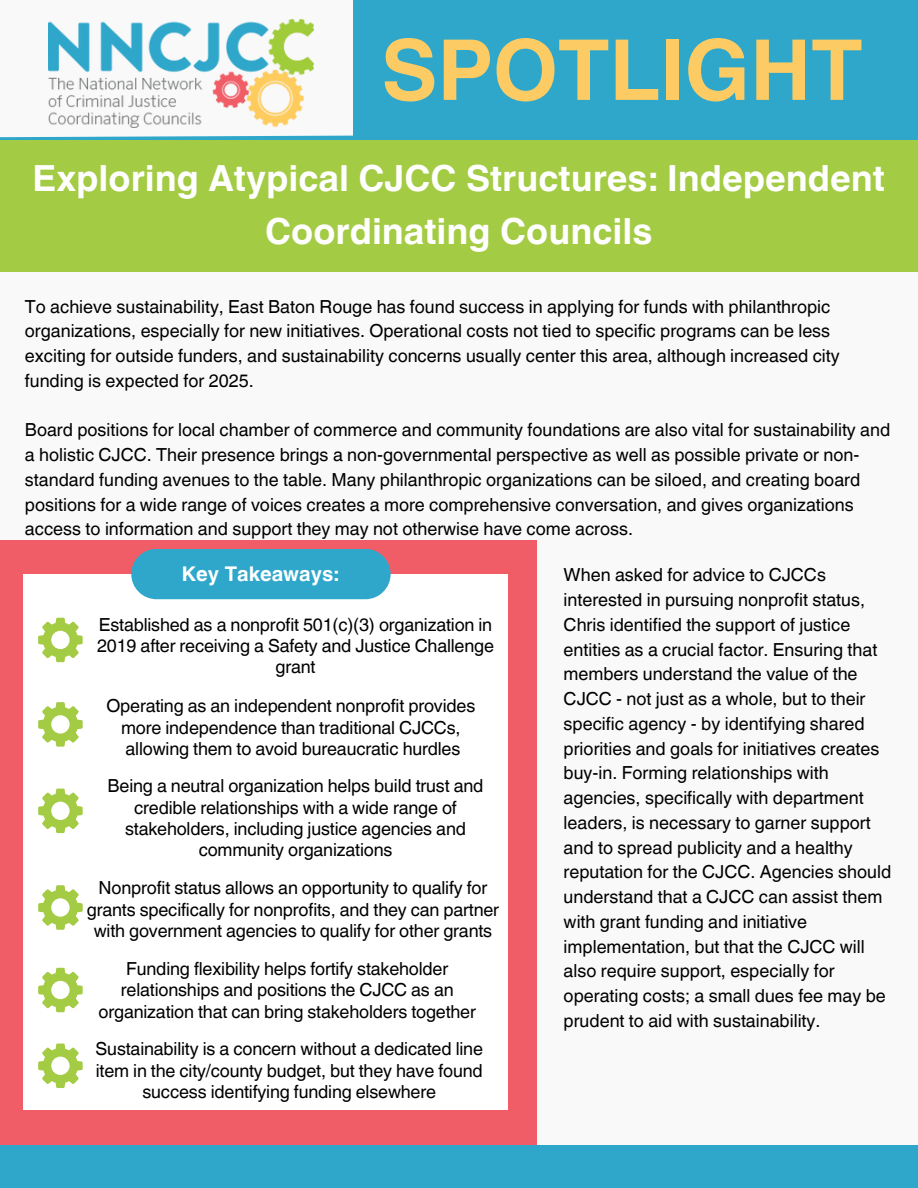
<style>
.page{position:relative;width:918px;height:1188px;background:#f9f9f9}
.page>*{position:absolute;margin:0;border:0;box-sizing:border-box;transform-origin:0 0}
.t1{font:700 84px "Helvetica World";color:#fccb63}
.t2{font:700 36px/52.8px "Helvetica World";color:#fff;text-align:center}
.t3{font:700 20.25px "Helvetica World";color:#fff}
.t4{font:18px/24.8px "Helvetica World";color:#000;text-align:center}
</style>
<div class="page">
<div style="left:353px;top:0;width:565px;height:140px;background:#2fa7ca"></div>
<img style="left:49px;top:19px;width:264px;height:108px">
<div style="left:0;top:540px;width:537px;height:648px;background:#f15d66"></div>
<div style="left:23px;top:574px;width:484px;height:536px;background:#fff"></div>
<div style="left:131px;top:549px;width:260px;height:50px;background:#2fa7ca;border-radius:25px"></div>
<svg style="left:38px;top:618px;width:45px;height:44px"></svg>
<svg style="left:38px;top:702px;width:45px;height:45px"></svg>
<svg style="left:38px;top:789px;width:45px;height:44px"></svg>
<svg style="left:38px;top:885px;width:45px;height:45px"></svg>
<svg style="left:38px;top:968px;width:45px;height:44px"></svg>
<svg style="left:38px;top:1044px;width:45px;height:44px"></svg>
<svg style="left:0;top:135px;width:353px;height:5px"></svg>
<div style="left:0;top:140px;width:918px;height:132px;background:#a3cb44"></div>
<div style="left:0;top:1146px;width:918px;height:42px;background:#2fa7ca"></div>
<h1 class="t1" style="left:381px;top:2px;width:483px">SPOTLIGHT</h1>
<p class="t2" style="left:33px;top:149px;width:854px">Exploring Atypical CJCC Structures: Independent<br>Coordinating Councils</p>
<p class="t4" style="left:25px;top:294px;width:816px;text-align:left">To achieve sustainability, East Baton Rouge has found success in applying for funds with philanthropic organizations, especially for new initiatives. Operational costs not tied to specific programs can be less exciting for outside funders, and sustainability concerns usually center this area, although increased city funding is expected for 2025.</p>
<p class="t4" style="left:25px;top:418px;width:867px;text-align:left">Board positions for local chamber of commerce and community foundations are also vital for sustainability and a holistic CJCC. Their presence brings a non-governmental perspective as well as possible private or non&shy;standard funding avenues to the table. Many philanthropic organizations can be siloed, and creating board positions for a wide range of voices creates a more comprehensive conversation, and gives organizations access to information and support they may not otherwise have come across.</p>
<h2 class="t3" style="left:182px;top:557px;width:159px">Key Takeaways:</h2>
<p class="t4" style="left:97px;top:614px;width:398px;line-height:21.3px">Established as a nonprofit 501(c)(3) organization in<br>2019 after receiving a Safety and Justice Challenge grant</p>
<p class="t4" style="left:106px;top:694px;width:370px">Operating as an independent nonprofit provides</p>
<p class="t4" style="left:121px;top:715px;width:341px">more independence than traditional CJCCs,</p>
<p class="t4" style="left:126px;top:736px;width:336px">allowing them to avoid bureaucratic hurdles</p>
<p class="t4" style="left:108px;top:775px;width:377px;line-height:21.3px">Being a neutral organization helps build trust and credible relationships with a wide range of stakeholders, including justice agencies and community organizations</p>
<p class="t4" style="left:87px;top:877px;width:414px;line-height:21.3px">Nonprofit status allows an opportunity to qualify for grants specifically for nonprofits, and they can partner with government agencies to qualify for other grants</p>
<p class="t4" style="left:99px;top:958px;width:379px;line-height:21.3px">Funding flexibility helps fortify stakeholder relationships and positions the CJCC as an organization that can bring stakeholders together</p>
<h3 class="t4" style="left:96px;top:1039px;width:389px;line-height:21.3px">Sustainability is a concern without a dedicated line item in the city/county budget, but they have found success identifying funding elsewhere</h3>
<p class="t4" style="left:564px;top:563px;width:329px;text-align:left">When asked for advice to CJCCs interested in pursuing nonprofit status, Chris identified the support of justice entities as a crucial factor. Ensuring that members understand the value of the CJCC - not just as a whole, but to their specific agency - by identifying shared priorities and goals for initiatives creates buy-in. Forming relationships with agencies, specifically with department leaders, is necessary to garner support and to spread publicity and a healthy reputation for the CJCC. Agencies should understand that a CJCC can assist them with grant funding and initiative implementation, but that the CJCC will also require support, especially for operating costs; a small dues fee may be prudent to aid with sustainability.</p>
</div>
